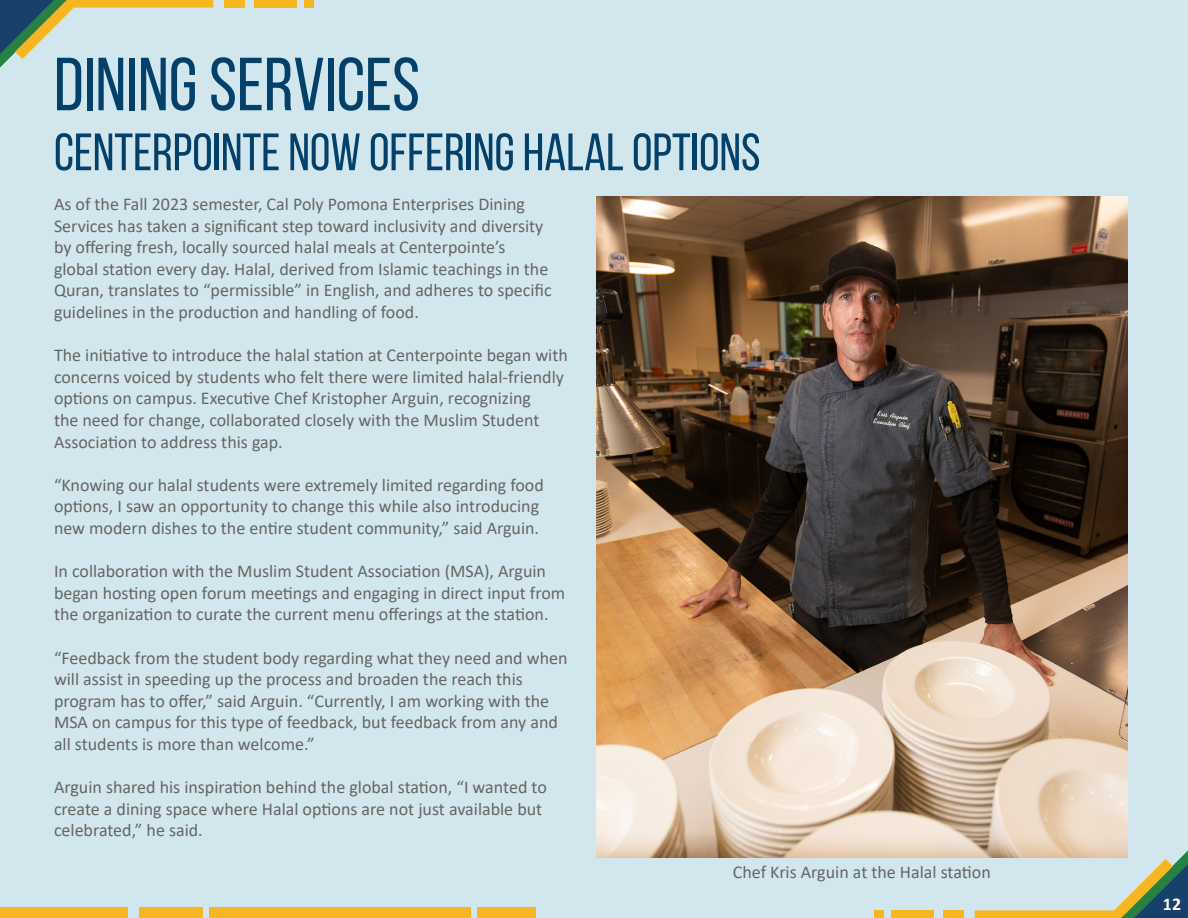
<style>
.page{position:relative;width:1188px;height:918px;background:#d2e7ed}
.page>*{position:absolute;margin:0;border:0;box-sizing:border-box;transform-origin:0 0}
._135_Header_Bebas_Neue{font:75px "Bebas Neue";color:#03406a}
._135_Header_Bebas_Neue-2{font:52.5px "Bebas Neue";color:#03406a}
.t1{font:18px/21.6px "Calibri";color:#656565}
.t2{font:700 18px "Calibri";color:#fff}
</style>
<div class="page">
<div style="left:0;top:908px;width:127px;height:10px;background:#f5b524"></div>
<div style="left:209px;top:908px;width:262px;height:10px;background:#f5b524"></div>
<div style="left:477px;top:908px;width:59px;height:10px;background:#f5b524"></div>
<div style="left:139px;top:908px;width:64px;height:10px;background:#f5b524"></div>
<img style="left:596px;top:196px;width:532px;height:662px">
<div style="left:304px;top:0;width:10px;height:8px;background:#f5b61f"></div>
<div style="left:254px;top:0;width:43px;height:8px;background:#f5b61f"></div>
<div style="left:225px;top:0;width:20px;height:8px;background:#f5b61f"></div>
<svg style="left:0;top:0;width:213px;height:68px"></svg>
<div style="left:874px;top:910px;width:10px;height:8px;background:#f5b61f"></div>
<div style="left:891px;top:910px;width:43px;height:8px;background:#f5b61f"></div>
<div style="left:943px;top:910px;width:20px;height:8px;background:#f5b61f"></div>
<svg style="left:975px;top:850px;width:213px;height:68px"></svg>
<p class="_135_Header_Bebas_Neue" style="left:54px;top:44px;width:367px">DINING SERVICES</p>
<p class="_135_Header_Bebas_Neue-2" style="left:54px;top:124px;width:708px">CENTERPOINTE NOW OFFERING HALAL OPTIONS</p>
<p class="t1" style="left:54px;top:193px;width:499px">As of the Fall 2023 semester, Cal Poly Pomona Enterprises Dining Services has taken a significant step toward inclusivity and diversity by offering fresh, locally sourced halal meals at Centerpointe’s global station every day. Halal, derived from Islamic teachings in the Quran, translates to “permissible” in English, and adheres to specific guidelines in the production and handling of food.</p>
<p class="t1" style="left:54px;top:344px;width:515px">The initiative to introduce the halal station at Centerpointe began with concerns voiced by students who felt there were limited halal-friendly options on campus. Executive Chef Kristopher Arguin, recognizing<br>the need for change, collaborated closely with the Muslim Student Association to address this gap.</p>
<p class="t1" style="left:54px;top:474px;width:491px">“Knowing our halal students were extremely limited regarding food options, I saw an opportunity to change this while also introducing new modern dishes to the entire student community,” said Arguin.</p>
<p class="t1" style="left:54px;top:560px;width:513px">In collaboration with the Muslim Student Association (MSA), Arguin began hosting open forum meetings and engaging in direct input from the organization to curate the current menu offerings at the station.</p>
<p class="t1" style="left:54px;top:646px;width:515px">“Feedback from the student body regarding what they need and when will assist in speeding up the process and broaden the reach this program has to offer,” said Arguin. “Currently, I am working with the MSA on campus for this type of feedback, but feedback from any and all students is more than welcome.”</p>
<p class="t1" style="left:54px;top:776px;width:494px">Arguin shared his inspiration behind the global station, “I wanted to create a dining space where Halal options are not just available but celebrated,” he said.</p>
<p class="t1" style="left:733px;top:860px;width:259px">Chef Kris Arguin at the Halal station</p>
<p class="t2" style="left:1163px;top:892px;width:20px">12</p>
</div>
